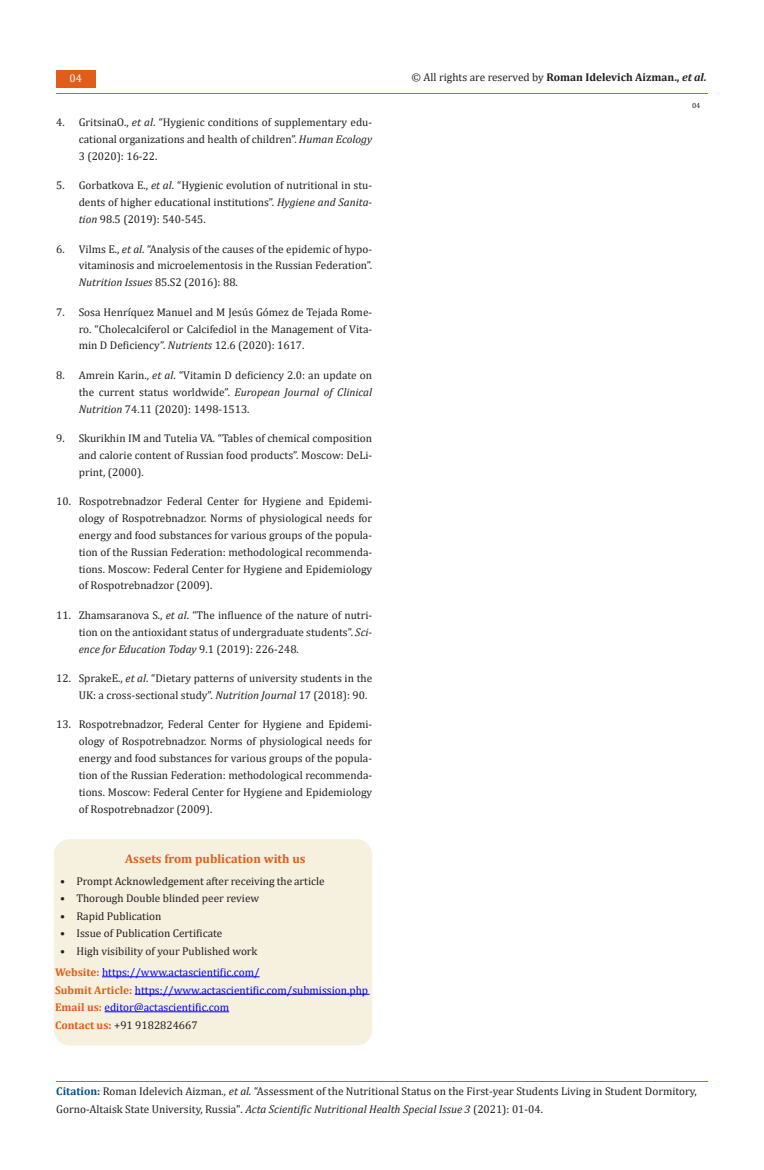
<style>
.page{position:relative;width:764px;height:1170px;background:#fff}
.page>*{position:absolute;margin:0;border:0;box-sizing:border-box;transform-origin:0 0}
.t1{font:700 12.5px "Cambria";color:#e05d1a}
.t2{font:11.25px/16.9px "Cambria";color:#231f20;text-align:justify}
.t3{font:11.25px "Cambria";color:#00f}
.t4{font:11.25px "Cambria";color:#fff}
.t5{font:7.5px "Cambria";color:#231f20}
.s1{font-weight:700}
.s2{font-weight:700;font-style:italic}
.s3{font-style:italic}
.s4{font-weight:700;color:#e05d1a}
.s5{font-weight:700;color:#035089}
</style>
<div class="page">
<hr style="left:56px;top:93px;width:651px;height:1px;background:#e05d1a">
<div style="left:56px;top:71px;width:39px;height:17px;background:#e05d1a"></div>
<div style="left:54px;top:840px;width:317px;height:205px;background:#f6f0df;border-radius:15px"></div>
<div style="left:54px;top:839px;width:318px;height:206px;border:1px solid #f6f0df;border-radius:15px"></div>
<hr style="left:102px;top:976px;width:158px;height:1px;background:#00f">
<hr style="left:135px;top:994px;width:235px;height:1px;background:#00f">
<hr style="left:105px;top:1011px;width:124px;height:1px;background:#00f">
<hr style="left:56px;top:1082px;width:651px;height:1px;background:#e05d1a">
<p class="t4" style="left:70px;top:71px;width:14px">04</p>
<p class="t2" style="left:411px;top:69px;width:296px">© All rights are reserved by <span class="s1">Roman Idelevich Aizman.,</span> <span class="s2">et al.</span></p>
<p class="t2" style="left:79px;top:114px;width:295px;text-indent:-22px">4. GritsinaO., <span class="s3">et al</span>. “Hygienic conditions of supplementary edu&shy;cational organizations and health of children”. <span class="s3">Human Ecology </span>3 (2020): 16-22.</p>
<p class="t2" style="left:79px;top:177px;width:295px;text-indent:-22px">5. Gorbatkova E., <span class="s3">et al</span>. “Hygienic evolution of nutritional in stu&shy;dents of higher educational institutions”. <span class="s3">Hygiene and Sanita&shy;tion</span> 98.5 (2019): 540-545.</p>
<p class="t2" style="left:79px;top:240px;width:295px;text-indent:-22px">6. Vilms E., <span class="s3">et al</span>. “Analysis of the causes of the epidemic of hypo&shy;vitaminosis and microelementosis in the Russian Federation”.<br><span class="s3">Nutrition Issues</span> 85.S2 (2016): 88.</p>
<p class="t2" style="left:79px;top:303px;width:295px;text-indent:-22px">7. Sosa Henríquez Manuel and M Jesús Gómez de Tejada Rome&shy;ro. “Cholecalciferol or Calcifediol in the Management of Vita&shy;min D Deficiency”. <span class="s3">Nutrients</span> 12.6 (2020): 1617.</p>
<p class="t2" style="left:79px;top:366px;width:295px;text-indent:-22px">8. Amrein Karin., <span class="s3">et al</span>. “Vitamin D deficiency 2.0: an update on the current status worldwide”. <span class="s3">European Journal of Clinical Nutrition</span> 74.11 (2020): 1498-1513.</p>
<p class="t2" style="left:79px;top:430px;width:295px;text-indent:-22px">9. Skurikhin IM and Tutelia VA. “Tables of chemical composition and calorie content of Russian food products”. Moscow: DeLi&shy;print, (2000).</p>
<p class="t2" style="left:79px;top:493px;width:295px;text-indent:-22px">10. Rospotrebnadzor Federal Center for Hygiene and Epidemi&shy;ology of Rospotrebnadzor. Norms of physiological needs for energy and food substances for various groups of the popula&shy;tion of the Russian Federation: methodological recommenda&shy;tions. Moscow: Federal Center for Hygiene and Epidemiology of Rospotrebnadzor (2009).</p>
<p class="t2" style="left:79px;top:606px;width:295px;text-indent:-22px">11. Zhamsaranova S., <span class="s3">et al</span>. “The influence of the nature of nutri&shy;tion on the antioxidant status of undergraduate students”. <span class="s3">Sci&shy;ence for Education Today</span> 9.1 (2019): 226-248.</p>
<p class="t2" style="left:79px;top:670px;width:295px;text-indent:-22px">12. SprakeE., <span class="s3">et al</span>. “Dietary patterns of university students in the<br>UK: a cross-sectional study”. <span class="s3">Nutrition Journal</span> 17 (2018): 90.</p>
<p class="t2" style="left:79px;top:716px;width:295px;text-indent:-22px">13. Rospotrebnadzor, Federal Center for Hygiene and Epidemi&shy;ology of Rospotrebnadzor. Norms of physiological needs for energy and food substances for various groups of the popula&shy;tion of the Russian Federation: methodological recommenda&shy;tions. Moscow: Federal Center for Hygiene and Epidemiology of Rospotrebnadzor (2009).</p>
<p class="t5" style="left:692px;top:101px;width:10px">04</p>
<p class="t1" style="left:125px;top:850px;width:182px">Assets from publication with us</p>
<p class="t2" style="left:60px;top:872px;width:266px">• Prompt Acknowledgement after receiving the article</p>
<p class="t2" style="left:60px;top:890px;width:201px">• Thorough Double blinded peer review</p>
<p class="t2" style="left:60px;top:907px;width:103px">• Rapid Publication</p>
<p class="t2" style="left:60px;top:925px;width:164px">• Issue of Publication Certificate</p>
<p class="t2" style="left:60px;top:942px;width:199px">• High visibility of your Published work</p>
<p class="t3" style="left:55px;top:966px;width:206px"><span class="s4">Website:</span> https://www.actascientific.com/</p>
<p class="t3" style="left:55px;top:983px;width:315px"><span class="s4">Submit Article:</span> https://www.actascientific.com/submission.php</p>
<p class="t3" style="left:55px;top:1001px;width:176px"><span class="s4">Email us:</span> editor@actascientific.com</p>
<p class="t2" style="left:55px;top:1016px;width:144px"><span class="s4">Contact us:</span> +91 9182824667</p>
<p class="t2" style="left:56px;top:1083px;width:642px;line-height:17.5px"><span class="s5">Citation:</span> Roman Idelevich Aizman<span class="s3">., et al.</span> “Assessment of the Nutritional Status on the First-year Students Living in Student Dormitory,<br>Gorno-Altaisk State University, Russia". <span class="s3">Acta Scientific Nutritional Health Special Issue 3</span> (2021): 01-04.</p>
</div>
